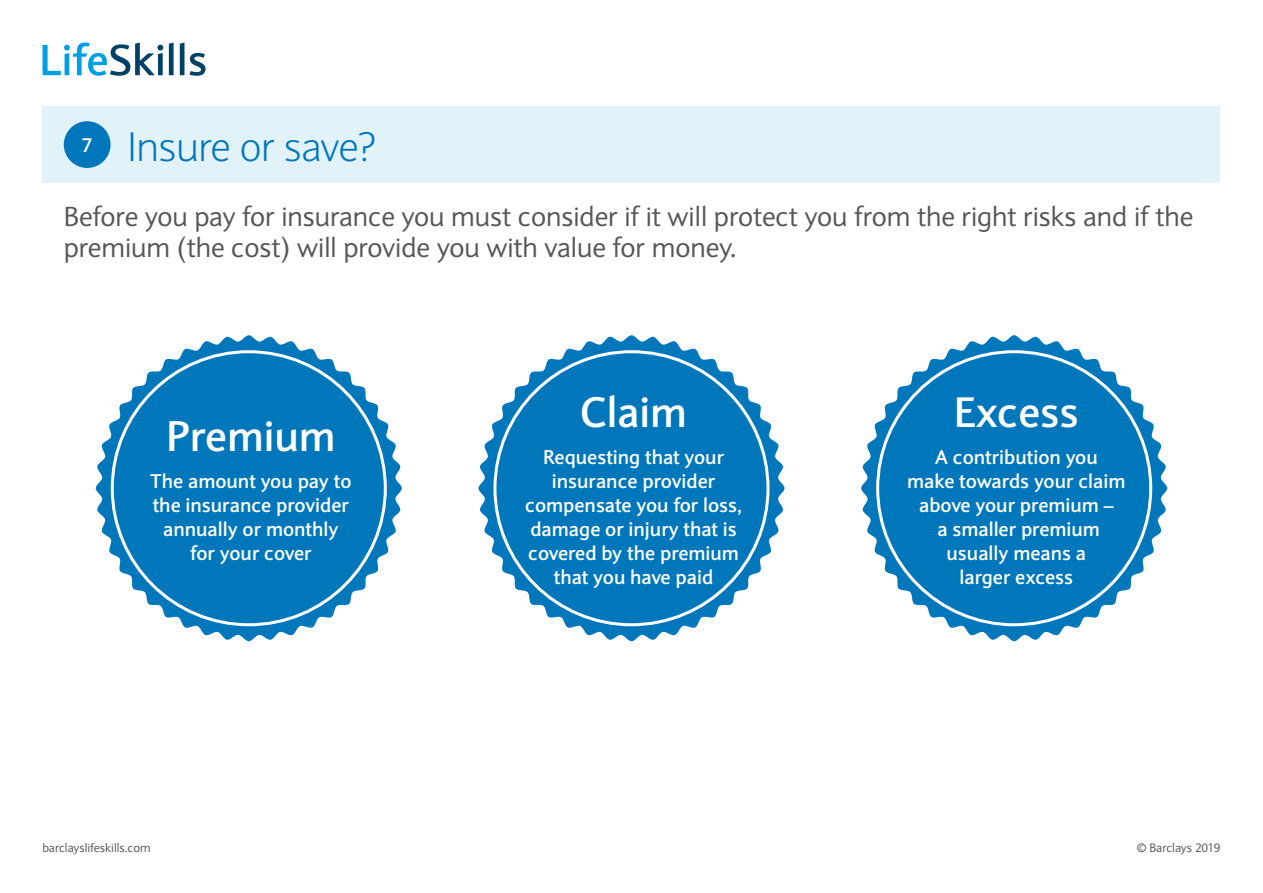
<style>
.page{position:relative;width:1263px;height:893px;background:#fff}
.page>*{position:absolute;margin:0;border:0;box-sizing:border-box;transform-origin:0 0}
.t1{font:700 42px "Expert Sans";color:#fff}
.t2{font:300 40.5px "Expert Sans";letter-spacing:-.01em;color:#0077ba}
.t3{font:27px/31.5px "Expert Sans";color:#575756}
.t4{font:700 19.5px/24px "Expert Sans";color:#fff;text-align:center}
.t5{font:12px "Expert Sans";color:#575756}
</style>
<div class="page">
<div style="left:43px;top:106px;width:1177px;height:77px;background:#e1f2f8"></div>
<svg style="left:43px;top:43px;width:120px;height:33px"></svg>
<svg style="left:169px;top:43px;width:5px;height:32px"></svg>
<svg style="left:180px;top:43px;width:25px;height:33px"></svg>
<div style="left:64px;top:121px;width:47px;height:47px;background:#0077ba;border-radius:50%"></div>
<svg style="left:96px;top:335px;width:306px;height:306px;fill:#0077ba"></svg>
<svg style="left:478px;top:335px;width:306px;height:306px;fill:#0077ba"></svg>
<svg style="left:861px;top:335px;width:306px;height:306px;fill:#0077ba"></svg>
<p class="t4" style="left:82px;top:133px;width:13px">7</p>
<h2 class="t2" style="left:128px;top:122px;width:250px">Insure or save?</h2>
<h3 class="t3" style="left:64px;top:200px;width:1131px">Before you pay for insurance you must consider if it will protect you from the right risks and if the premium (the cost) will provide you with value for money.</h3>
<h1 class="t1" style="left:166px;top:409px;width:171px">Premium</h1>
<p class="t4" style="left:150px;top:469px;width:203px">The amount you pay to the insurance provider annually or monthly for your cover</p>
<p class="t5" style="left:43px;top:840px;width:110px">barclayslifeskills.com</p>
<h1 class="t1" style="left:580px;top:385px;width:108px">Claim</h1>
<p class="t4" style="left:525px;top:445px;width:218px">Requesting that your insurance provider compensate you for loss, damage or injury that is covered by the premium that you have paid</p>
<h1 class="t1" style="left:954px;top:385px;width:126px">Excess</h1>
<p class="t4" style="left:907px;top:445px;width:220px">A contribution you<br>make towards your claim above your premium –<br>a smaller premium usually means a<br>larger excess</p>
<p class="t5" style="left:1137px;top:840px;width:85px">© Barclays 2019</p>
</div>
